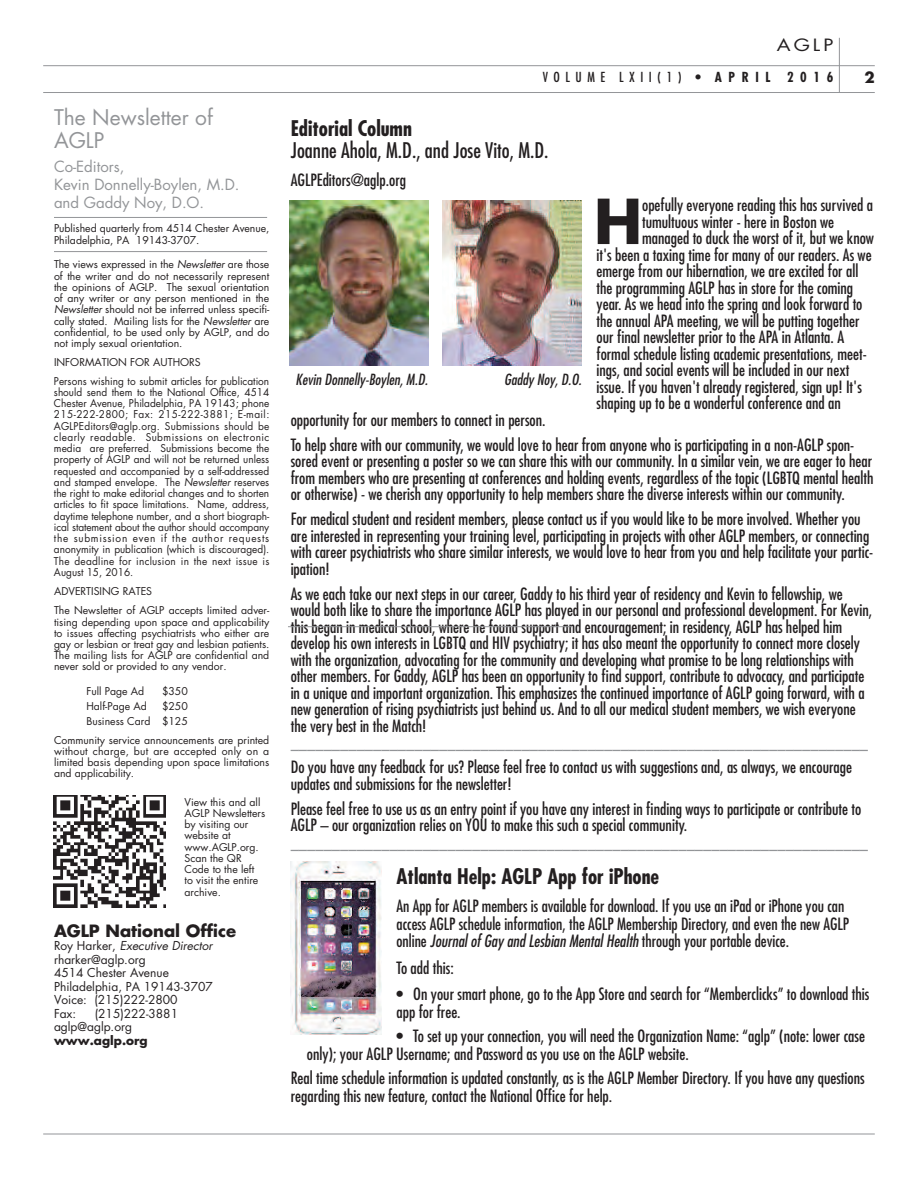
<style>
.page{position:relative;width:918px;height:1188px;background:#fff}
.page>*{position:absolute;margin:0;border:0;box-sizing:border-box;transform-origin:0 0}
.t1{font:700 60.3px "Futura";color:#231f20}
.t2{font:700 condensed 21px "Futura";color:#231f20}
.t3{font:condensed 21px "Futura";color:#231f20}
.t4{font:21px/23px "Futura";color:#939598}
.t5{font:condensed 16.5px/16.5px "Futura";color:#231f20}
.t6{font:condensed 16.5px "Futura";color:#939598}
.t7{font:700 16.5px "Futura";color:#231f20}
.t8{font:16.5px "Futura";color:#231f20;scale:1.2 1}
.t9{font:15px/18px "Futura";color:#939598}
.t10{font:italic condensed 15px "Futura";color:#231f20}
.t11{font:700 15px "Futura";color:#231f20}
.t12{font:condensed 13.5px "Futura";letter-spacing:.41em;color:#231f20}
.t13{font:12px/13.5px "Futura";color:#231f20}
.t14{font:700 12px "Futura";color:#231f20}
.t15{font:10.5px/11.2px "Futura";color:#231f20}
.t16{font:10.5px/11.2px "Futura";color:#231f20;text-align:justify;scale:.96 1}
.s1{font-style:italic}
.s2{font-weight:700}
</style>
<div class="page">
<hr style="left:43px;top:1134px;width:832px;height:1px;background:#939598">
<hr style="left:43px;top:92px;width:832px;height:1px;background:#939598">
<hr style="left:43px;top:65px;width:832px;height:1px;background:#939598">
<hr style="left:839px;top:38px;width:1px;height:55px;background:#939598">
<hr style="left:54px;top:217px;width:213px;height:1px;background:#939598">
<hr style="left:54px;top:251px;width:213px;height:1px;background:#939598">
<img style="left:54px;top:795px;width:112px;height:112px">
<hr style="left:288px;top:626px;width:284px;height:1px;background:#939598">
<img style="left:291px;top:861px;width:91px;height:173px">
<img style="left:290px;top:201px;width:139px;height:165px">
<img style="left:443px;top:201px;width:139px;height:165px">
<p class="t4" style="left:54px;top:106px;width:160px">The Newsletter of<br>AGLP</p>
<p class="t9" style="left:54px;top:157px;width:187px">Co-Editors,<br>Kevin Donnelly-Boylen, M.D. and Gaddy Noy, D.O.</p>
<p class="t15" style="left:54px;top:222px;width:217px;line-height:12px">Published quarterly from 4514 Chester Avenue,<br>Philadelphia, PA 19143-3707.</p>
<p class="t15" style="left:54px;top:259px;width:217px;text-align:justify">The views expressed in the <span class="s1">Newsletter</span> are those of the writer and do not necessarily represent the opinions of AGLP. The sexual orientation of any writer or any person mentioned in the <span class="s1">Newsletter</span> should not be inferred unless specifi&shy;cally stated. Mailing lists for the <span class="s1">Newsletter</span> are confidential, to be used only by AGLP, and do not imply sexual orientation.</p>
<p class="t15" style="left:54px;top:352px;width:217px;line-height:18.9px">INFORMATION FOR AUTHORS<br>Persons wishing to submit articles for publication</p>
<p class="t16" style="left:54px;top:386px;width:226px">should send them to the National Office, 4514<br>Chester Avenue, Philadelphia, PA 19143; phone 215-222-2800; Fax: 215-222-3881; E-mail:<br>AGLPEditors@aglp.org. Submissions should be clearly readable. Submissions on electronic media are preferred. Submissions become the property of AGLP and will not be returned unless requested and accompanied by a self-addressed and stamped envelope. The <span class="s1">Newsletter</span> reserves the right to make editorial changes and to shorten articles to fit space limitations. Name, address, daytime telephone number, and a short biograph&shy;ical statement about the author should accompany the submission even if the author requests anonymity in publication (which is discouraged).<br>The deadline for inclusion in the next issue is August 15, 2016.</p>
<p class="t15" style="left:54px;top:582px;width:217px;line-height:18.8px">ADVERTISING RATES<br>The Newsletter of AGLP accepts limited adver-</p>
<p class="t15" style="left:54px;top:616px;width:217px;text-align:justify">tising depending upon space and applicability to issues affecting psychiatrists who either are gay or lesbian or treat gay and lesbian patients.<br>The mailing lists for AGLP are confidential and never sold or provided to any vendor.</p>
<p class="t15" style="left:86px;top:685px;width:59px">Full Page Ad</p>
<p class="t15" style="left:162px;top:685px;width:27px">$350</p>
<p class="t15" style="left:86px;top:700px;width:62px">Half-Page Ad</p>
<p class="t15" style="left:86px;top:698px;width:103px;line-height:15px;text-align:right">$250<br>Business Card $125</p>
<p class="t15" style="left:54px;top:734px;width:217px;text-align:justify">Community service announcements are printed without charge, but are accepted only on a limited basis depending upon space limitations and applicability.</p>
<p class="t15" style="left:184px;top:796px;width:82px">View this and all<br>AGLP Newsletters by visiting our website at www.AGLP.org.<br>Scan the QR<br>Code to the left to visit the entire archive.</p>
<p class="t7" style="left:54px;top:919px;width:184px">AGLP National Office</p>
<p class="t13" style="left:54px;top:939px;width:160px">Roy Harker, <span class="s1">Executive Director </span>rharker@aglp.org<br>4514 Chester Avenue<br>Philadelphia, PA 19143-3707<br>Voice: (215)222-2800<br>Fax:</p>
<p class="t13" style="left:54px;top:1006px;width:126px;text-indent:41px">(215)222-3881 aglp@aglp.org</p>
<p class="t14" style="left:54px;top:1032px;width:95px">www.aglp.org</p>
<p class="t8" style="left:777px;top:34px;width:49px">AGLP</p>
<p class="t12" style="left:543px;top:68px;width:292px">VOLUME LXII(1) • <span class="s2">APRIL 2016</span></p>
<p class="t11" style="left:865px;top:67px;width:12px">2</p>
<p class="t2" style="left:291px;top:114px;width:123px">Editorial Column</p>
<p class="t3" style="left:291px;top:137px;width:259px">Joanne Ahola, M.D., and Jose Vito, M.D.</p>
<p class="t5" style="left:291px;top:171px;width:117px">AGLPEditors@aglp.org</p>
<h1 class="t1" style="left:594px;top:180px;width:50px">H</h1>
<p class="t5" style="left:642px;top:196px;width:232px">opefully everyone reading this has survived a</p>
<p class="t5" style="left:642px;top:213px;width:194px">tumultuous winter - here in Boston we</p>
<p class="t5" style="left:642px;top:229px;width:233px">managed to duck the worst of it, but we know</p>
<p class="t5" style="left:597px;top:246px;width:277px">it's been a taxing time for many of our readers. As we</p>
<p class="t5" style="left:597px;top:262px;width:263px">emerge from our hibernation, we are excited for all</p>
<p class="t5" style="left:597px;top:279px;width:258px">the programming AGLP has in store for the coming</p>
<p class="t5" style="left:597px;top:295px;width:267px">year. As we head into the spring and look forward to</p>
<p class="t5" style="left:597px;top:312px;width:265px">the annual APA meeting, we will be putting together</p>
<p class="t5" style="left:597px;top:328px;width:249px">our final newsletter prior to the APA in Atlanta. A</p>
<p class="t5" style="left:597px;top:345px;width:272px">formal schedule listing academic presentations, meet-</p>
<p class="t5" style="left:597px;top:361px;width:254px">ings, and social events will be included in our next</p>
<p class="t5" style="left:597px;top:378px;width:267px">issue. If you haven't already registered, sign up! It's</p>
<p class="t5" style="left:597px;top:394px;width:246px">shaping up to be a wonderful conference and an</p>
<p class="t5" style="left:291px;top:406px;width:565px;line-height:25.2px">opportunity for our members to connect in person.<br>To help share with our community, we would love to hear from anyone who is participating in a non-AGLP spon-</p>
<p class="t5" style="left:291px;top:452px;width:584px;text-align:justify">sored event or presenting a poster so we can share this with our community. In a similar vein, we are eager to hear from members who are presenting at conferences and holding events, regardless of the topic (LGBTQ mental health or otherwise) - we cherish any opportunity to help members share the diverse interests within our community.</p>
<p class="t5" style="left:291px;top:511px;width:584px">For medical student and resident members, please contact us if you would like to be more involved. Whether you are interested in representing your training level, participating in projects with other AGLP members, or connecting with career psychiatrists who share similar interests, we would love to hear from you and help facilitate your partic&shy;ipation!</p>
<p class="t5" style="left:291px;top:585px;width:583px">As we each take our next steps in our career, Gaddy to his third year of residency and Kevin to fellowship, we would both like to share the importance AGLP has played in our personal and professional development. For Kevin, this began in medical school, where he found support and encouragement; in residency, AGLP has helped him develop his own interests in LGBTQ and HIV psychiatry; it has also meant the opportunity to connect more closely with the organization, advocating for the community and developing what promise to be long relationships with other members. For Gaddy, AGLP has been an opportunity to find support, contribute to advocacy, and participate in a unique and important organization. This emphasizes the continued importance of AGLP going forward, with a new generation of rising psychiatrists just behind us. And to all our medical student members, we wish everyone the very best in the Match!</p>
<p class="t6" style="left:291px;top:732px;width:579px">______________________________________________________________________</p>
<p class="t5" style="left:291px;top:759px;width:563px">Do you have any feedback for us? Please feel free to contact us with suggestions and, as always, we encourage updates and submissions for the newsletter!</p>
<p class="t5" style="left:291px;top:800px;width:572px">Please feel free to use us as an entry point if you have any interest in finding ways to participate or contribute to<br>AGLP – our organization relies on YOU to make this such a special community.</p>
<p class="t6" style="left:291px;top:831px;width:579px">______________________________________________________________________</p>
<p class="t2" style="left:397px;top:863px;width:264px">Atlanta Help: AGLP App for iPhone</p>
<p class="t5" style="left:397px;top:896px;width:454px;line-height:17.9px">An App for AGLP members is available for download. If you use an iPad or iPhone you can access AGLP schedule information, the AGLP Membership Directory, and even the new AGLP online <span class="s1">Journal of Gay and Lesbian Mental Health</span> through your portable device.</p>
<p class="t5" style="left:397px;top:959px;width:59px">To add this:</p>
<p class="t5" style="left:397px;top:985px;width:474px;line-height:17.9px">• On your smart phone, go to the App Store and search for “Memberclicks” to download this app for free.</p>
<p class="t5" style="left:307px;top:1027px;width:560px;line-height:17.9px;text-indent:90px">• To set up your connection, you will need the Organization Name: “aglp” (note: lower case only); your AGLP Username; and Password as you use on the AGLP website.</p>
<p class="t5" style="left:291px;top:1069px;width:575px;line-height:17.9px">Real time schedule information is updated constantly, as is the AGLP Member Directory. If you have any questions regarding this new feature, contact the National Office for help.</p>
<p class="t10" style="left:296px;top:370px;width:134px">Kevin Donnelly-Boylen, M.D.</p>
<p class="t10" style="left:504px;top:370px;width:79px">Gaddy Noy, D.O.</p>
</div>
